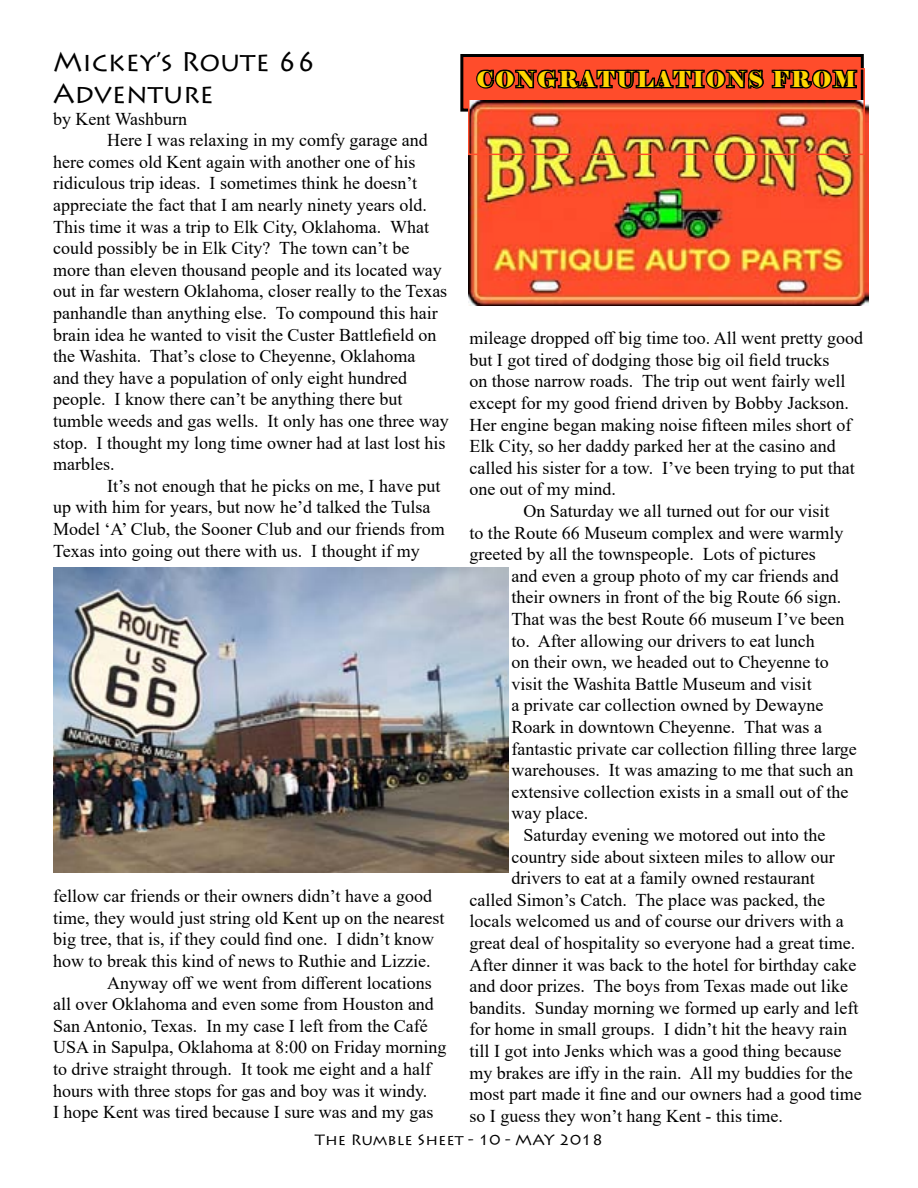
<style>
.page{position:relative;width:918px;height:1188px;background:#fff}
.page>*{position:absolute;margin:0;border:0;box-sizing:border-box;transform-origin:0 0}
.t1{font:27px/32.4px "Lithos Pro";color:#000}
.t2{font:21.9px "Elephant";letter-spacing:.1em;color:#ffd600;scale:.96 1}
.t3{font:18px "Times New Roman";color:#000}
.t4{font:15px "Lithos Pro";color:#000;scale:1.04 1}
</style>
<div class="page">
<div style="left:462px;top:56px;width:400px;height:54px;background:#ff4c2b"></div>
<div style="left:460px;top:54px;width:404px;height:58px;border:3px solid #000"></div>
<img style="left:468px;top:101px;width:400px;height:205px">
<svg style="left:476px;top:71px;width:382px;height:18px"></svg>
<div style="left:468px;top:68px;width:397px;height:87px;border:2px solid #ff4c2b"></div>
<img style="left:53px;top:568px;width:455px;height:304px">
<h1 class="t1" style="left:53px;top:45px;width:264px">Mickey’s Route 66<br>Adventure</h1>
<p class="t3" style="left:53px;top:106px;width:136px">by Kent Washburn</p>
<p class="t3" style="left:107px;top:128px;width:322px">Here I was relaxing in my comfy garage and</p>
<p class="t3" style="left:53px;top:149px;width:364px">here comes old Kent again with another one of his</p>
<p class="t3" style="left:53px;top:171px;width:366px">ridiculous trip ideas. I sometimes think he doesn’t</p>
<p class="t3" style="left:53px;top:192px;width:375px">appreciate the fact that I am nearly ninety years old.</p>
<p class="t3" style="left:53px;top:214px;width:377px">This time it was a trip to Elk City, Oklahoma. What</p>
<p class="t3" style="left:53px;top:236px;width:358px">could possibly be in Elk City? The town can’t be</p>
<p class="t3" style="left:53px;top:257px;width:390px">more than eleven thousand people and its located way</p>
<p class="t3" style="left:53px;top:279px;width:396px">out in far western Oklahoma, closer really to the Texas</p>
<p class="t3" style="left:53px;top:300px;width:386px">panhandle than anything else. To compound this hair</p>
<p class="t3" style="left:53px;top:322px;width:385px">brain idea he wanted to visit the Custer Battlefield on</p>
<p class="t3" style="left:53px;top:344px;width:364px">the Washita. That’s close to Cheyenne, Oklahoma</p>
<p class="t3" style="left:53px;top:365px;width:355px">and they have a population of only eight hundred</p>
<p class="t3" style="left:53px;top:387px;width:351px">people. I know there can’t be anything there but</p>
<p class="t3" style="left:53px;top:408px;width:397px">tumble weeds and gas wells. It only has one three way</p>
<p class="t3" style="left:53px;top:430px;width:394px">stop. I thought my long time owner had at last lost his</p>
<p class="t3" style="left:53px;top:452px;width:63px">marbles.</p>
<p class="t3" style="left:107px;top:473px;width:335px">It’s not enough that he picks on me, I have put</p>
<p class="t3" style="left:53px;top:495px;width:379px">up with him for years, but now he’d talked the Tulsa</p>
<p class="t3" style="left:53px;top:516px;width:393px">Model ‘A’ Club, the Sooner Club and our friends from</p>
<p class="t3" style="left:53px;top:538px;width:368px">Texas into going out there with us. I thought if my</p>
<p class="t3" style="left:53px;top:884px;width:381px">fellow car friends or their owners didn’t have a good</p>
<p class="t3" style="left:53px;top:905px;width:393px">time, they would just string old Kent up on the nearest</p>
<p class="t3" style="left:53px;top:927px;width:383px">big tree, that is, if they could find one. I didn’t know</p>
<p class="t3" style="left:53px;top:948px;width:379px">how to break this kind of news to Ruthie and Lizzie.</p>
<p class="t3" style="left:107px;top:970px;width:326px">Anyway off we went from different locations</p>
<p class="t3" style="left:53px;top:992px;width:382px">all over Oklahoma and even some from Houston and</p>
<p class="t3" style="left:53px;top:1013px;width:376px">San Antonio, Texas. In my case I left from the Café</p>
<p class="t3" style="left:53px;top:1035px;width:395px">USA in Sapulpa, Oklahoma at 8:00 on Friday morning</p>
<p class="t3" style="left:53px;top:1056px;width:379px">to drive straight through. It took me eight and a half</p>
<p class="t3" style="left:53px;top:1078px;width:376px">hours with three stops for gas and boy was it windy.</p>
<p class="t3" style="left:53px;top:1100px;width:382px">I hope Kent was tired because I sure was and my gas</p>
<p class="t2" style="left:477px;top:65px;width:397px">CONGRATULATIONS FROM</p>
<p class="t3" style="left:469px;top:326px;width:395px">mileage dropped off big time too. All went pretty good</p>
<p class="t3" style="left:469px;top:347px;width:362px">but I got tired of dodging those big oil field trucks</p>
<p class="t3" style="left:469px;top:369px;width:378px">on those narrow roads. The trip out went fairly well</p>
<p class="t3" style="left:469px;top:390px;width:381px">except for my good friend driven by Bobby Jackson.</p>
<p class="t3" style="left:469px;top:412px;width:383px">Her engine began making noise fifteen miles short of</p>
<p class="t3" style="left:469px;top:434px;width:368px">Elk City, so her daddy parked her at the casino and</p>
<p class="t3" style="left:469px;top:455px;width:387px">called his sister for a tow. I’ve been trying to put that</p>
<p class="t3" style="left:469px;top:477px;width:148px">one out of my mind.</p>
<p class="t3" style="left:523px;top:498px;width:307px">On Saturday we all turned out for our visit</p>
<p class="t3" style="left:469px;top:520px;width:375px">to the Route 66 Museum complex and were warmly</p>
<p class="t3" style="left:469px;top:542px;width:348px">greeted by all the townspeople. Lots of pictures</p>
<p class="t3" style="left:511px;top:563px;width:329px">and even a group photo of my car friends and</p>
<p class="t3" style="left:511px;top:585px;width:331px">their owners in front of the big Route 66 sign.</p>
<p class="t3" style="left:511px;top:606px;width:334px">That was the best Route 66 museum I’ve been</p>
<p class="t3" style="left:511px;top:628px;width:305px">to. After allowing our drivers to eat lunch</p>
<p class="t3" style="left:511px;top:650px;width:319px">on their own, we headed out to Cheyenne to</p>
<p class="t3" style="left:511px;top:671px;width:302px">visit the Washita Battle Museum and visit</p>
<p class="t3" style="left:511px;top:693px;width:313px">a private car collection owned by Dewayne</p>
<p class="t3" style="left:511px;top:714px;width:312px">Roark in downtown Cheyenne. That was a</p>
<p class="t3" style="left:511px;top:736px;width:347px">fantastic private car collection filling three large</p>
<p class="t3" style="left:511px;top:758px;width:343px">warehouses. It was amazing to me that such an</p>
<p class="t3" style="left:511px;top:779px;width:338px">extensive collection exists in a small out of the</p>
<p class="t3" style="left:511px;top:801px;width:78px">way place.</p>
<p class="t3" style="left:523px;top:822px;width:303px">Saturday evening we motored out into the</p>
<p class="t3" style="left:511px;top:844px;width:325px">country side about sixteen miles to allow our</p>
<p class="t3" style="left:511px;top:866px;width:305px">drivers to eat at a family owned restaurant</p>
<p class="t3" style="left:469px;top:887px;width:357px">called Simon’s Catch. The place was packed, the</p>
<p class="t3" style="left:469px;top:909px;width:376px">locals welcomed us and of course our drivers with a</p>
<p class="t3" style="left:469px;top:930px;width:387px">great deal of hospitality so everyone had a great time.</p>
<p class="t3" style="left:469px;top:952px;width:388px">After dinner it was back to the hotel for birthday cake</p>
<p class="t3" style="left:469px;top:974px;width:380px">and door prizes. The boys from Texas made out like</p>
<p class="t3" style="left:469px;top:995px;width:390px">bandits. Sunday morning we formed up early and left</p>
<p class="t3" style="left:469px;top:1017px;width:379px">for home in small groups. I didn’t hit the heavy rain</p>
<p class="t3" style="left:469px;top:1038px;width:373px">till I got into Jenks which was a good thing because</p>
<p class="t3" style="left:469px;top:1060px;width:385px">my brakes are iffy in the rain. All my buddies for the</p>
<p class="t3" style="left:469px;top:1082px;width:394px">most part made it fine and our owners had a good time</p>
<p class="t3" style="left:469px;top:1103px;width:315px">so I guess they won’t hang Kent - this time.</p>
<p class="t4" style="left:315px;top:1131px;width:279px">The Rumble Sheet - 10 - MAY 2018</p>
</div>
